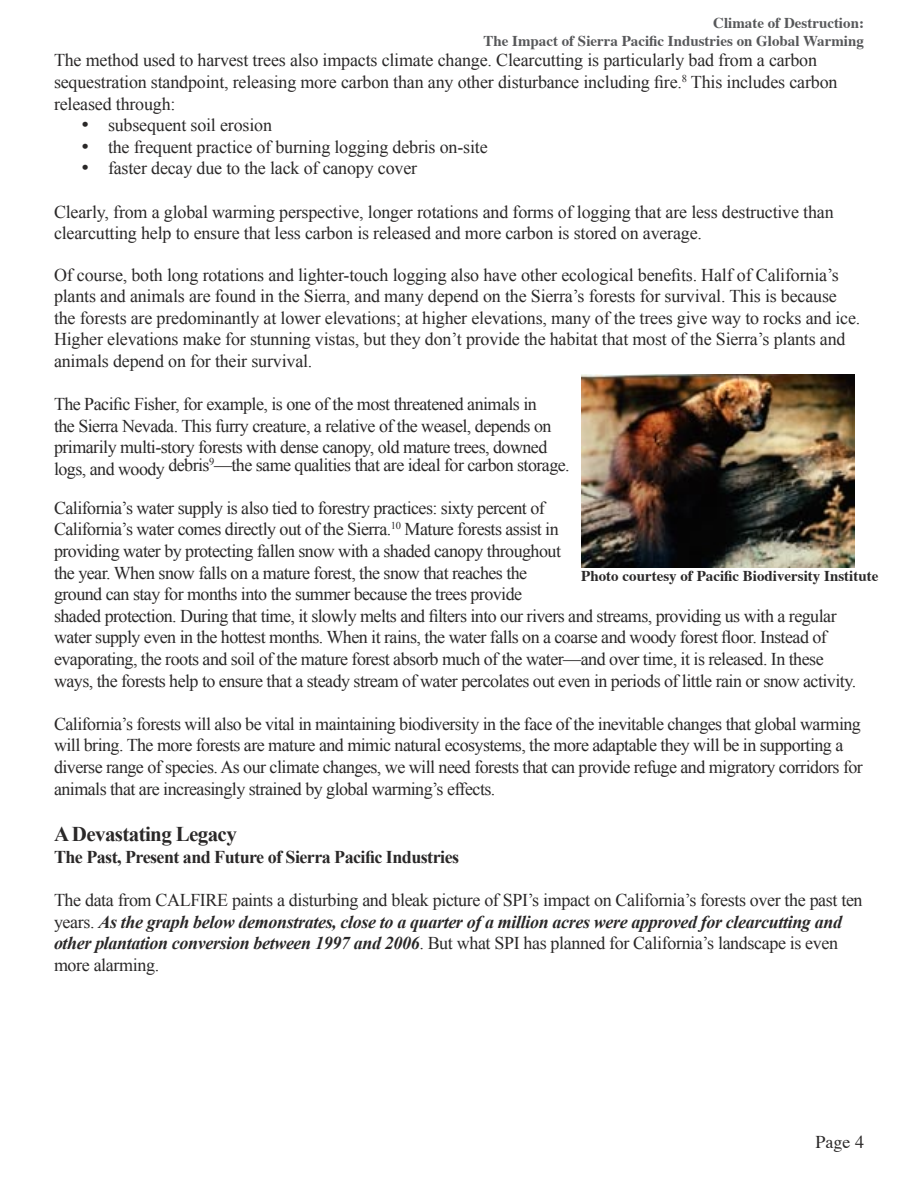
<style>
.page{position:relative;width:918px;height:1188px;background:#fff}
.page>*{position:absolute;margin:0;border:0;box-sizing:border-box;transform-origin:0 0}
.t1{font:700 21px "Times New Roman";letter-spacing:-.03em;color:#2a2828}
.t2{font:18px/21.6px "Times New Roman";letter-spacing:-.03em;color:#2a2828}
.t3{font:18px/21.6px "Times New Roman";letter-spacing:-.01em;color:#2a2828}
.t4{font:700 18px "Times New Roman";letter-spacing:-.03em;color:#2a2828}
.t5{font:18px "Times";color:#2a2828}
.t6{font:700 15px "Times";color:#57585a}
.t7{font:700 15px "Times";color:#2a2828}
.s1{font-weight:700;font-style:italic}
</style>
<div class="page">
<img style="left:582px;top:374px;width:272px;height:193px">
<p class="t6" style="left:713px;top:8px;width:152px">Climate of Destruction:</p>
<p class="t6" style="left:483px;top:26px;width:382px">The Impact of Sierra Pacific Industries on Global Warming</p>
<p class="t3" style="left:54px;top:49px;width:785px">The method used to harvest trees also impacts climate change. Clearcutting is particularly bad from a carbon sequestration standpoint, releasing more carbon than any other disturbance including fire.<sup>8</sup> This includes carbon released through:</p>
<p class="t3" style="left:81px;top:114px;width:193px">• subsequent soil erosion</p>
<p class="t3" style="left:81px;top:136px;width:408px">• the frequent practice of burning logging debris on-site</p>
<p class="t3" style="left:81px;top:157px;width:338px">• faster decay due to the lack of canopy cover</p>
<p class="t3" style="left:54px;top:201px;width:781px">Clearly, from a global warming perspective, longer rotations and forms of logging that are less destructive than clearcutting help to ensure that less carbon is released and more carbon is stored on average.</p>
<p class="t3" style="left:54px;top:264px;width:808px">Of course, both long rotations and lighter-touch logging also have other ecological benefits. Half of California’s plants and animals are found in the Sierra, and many depend on the Sierra’s forests for survival. This is because the forests are predominantly at lower elevations; at higher elevations, many of the trees give way to rocks and ice.<br>Higher elevations make for stunning vistas, but they don’t provide the habitat that most of the Sierra’s plants and animals depend on for their survival.</p>
<p class="t2" style="left:54px;top:393px;width:499px">The Pacific Fisher, for example, is one of the most threatened animals in the Sierra Nevada. This furry creature, a relative of the weasel, depends on primarily multi-story forests with dense canopy, old mature trees, downed</p>
<p class="t2" style="left:54px;top:454px;width:517px">logs, and woody debris<sup>9</sup>—the same qualities that are ideal for carbon storage.</p>
<p class="t2" style="left:54px;top:497px;width:804px">California’s water supply is also tied to forestry practices: sixty percent of<br>California’s water comes directly out of the Sierra.<sup>10</sup> Mature forests assist in<br>providing water by protecting fallen snow with a shaded canopy throughout<br>the year. When snow falls on a mature forest, the snow that reaches the<br>ground can stay for months into the summer because the trees provide<br>shaded protection. During that time, it slowly melts and filters into our rivers and streams, providing us with a regular water supply even in the hottest months. When it rains, the water falls on a coarse and woody forest floor. Instead of evaporating, the roots and soil of the mature forest absorb much of the water—and over time, it is released. In these ways, the forests help to ensure that a steady stream of water percolates out even in periods of little rain or snow activity.</p>
<p class="t2" style="left:54px;top:713px;width:810px">California’s forests will also be vital in maintaining biodiversity in the face of the inevitable changes that global warming will bring. The more forests are mature and mimic natural ecosystems, the more adaptable they will be in supporting a diverse range of species. As our climate changes, we will need forests that can provide refuge and migratory corridors for animals that are increasingly strained by global warming’s effects.</p>
<p class="t1" style="left:54px;top:822px;width:184px">A Devastating Legacy</p>
<p class="t4" style="left:54px;top:847px;width:407px">The Past, Present and Future of Sierra Pacific Industries</p>
<p class="t2" style="left:54px;top:889px;width:810px">The data from CALFIRE paints a disturbing and bleak picture of SPI’s impact on California’s forests over the past ten years. <span class="s1">As the graph below demonstrates, close to a quarter of a million acres were approved for clearcutting and other plantation conversion between 1997 and 2006</span>. But what SPI has planned for California’s landscape is even more alarming.</p>
<p class="t7" style="left:581px;top:561px;width:299px">Photo courtesy of Pacific Biodiversity Institute</p>
<p class="t5" style="left:816px;top:1125px;width:50px">Page 4</p>
</div>
